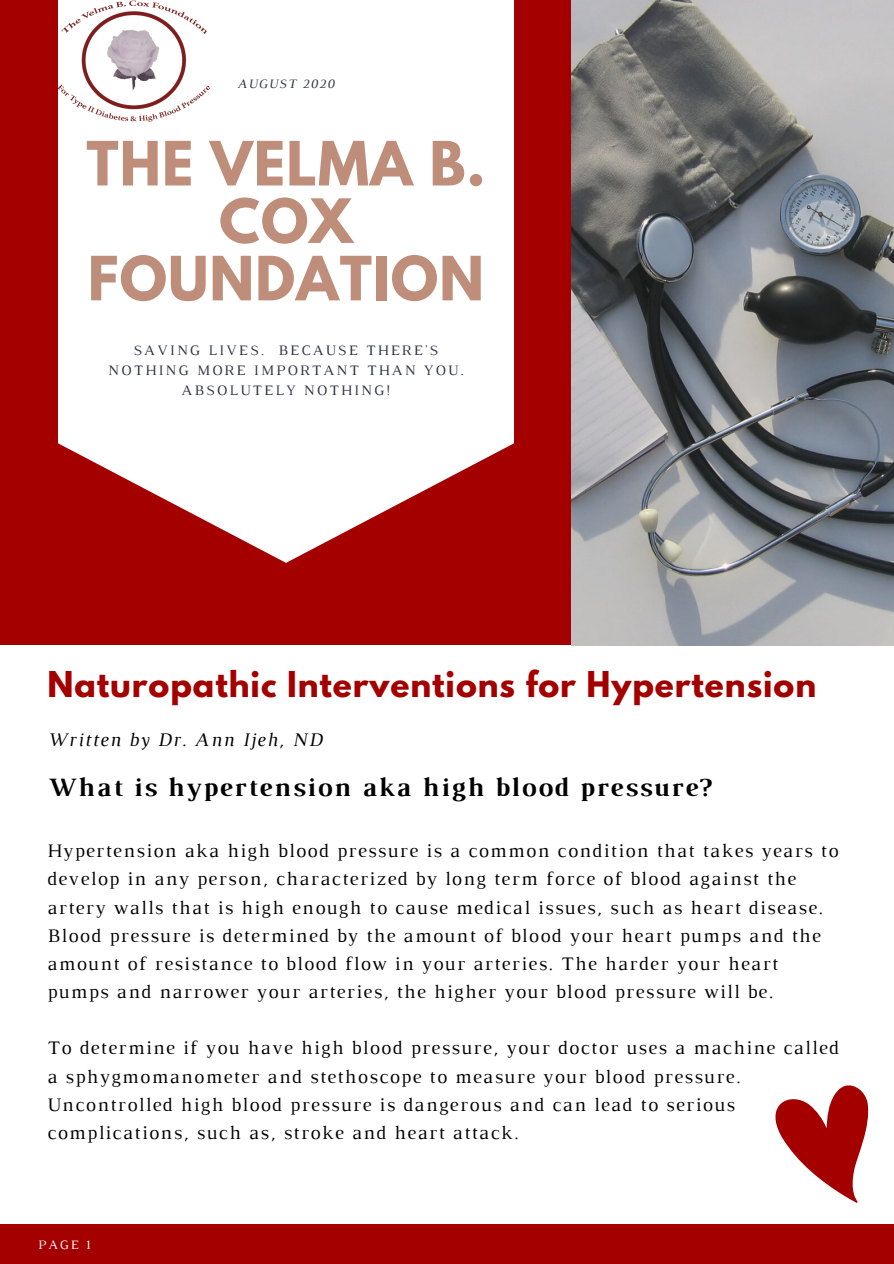
<style>
.page{position:relative;width:894px;height:1264px;background:#fff}
.page>*{position:absolute;margin:0;border:0;box-sizing:border-box;transform-origin:0 0}
.t1{font:700 54px/57.4px "League Spartan";letter-spacing:.02em;color:#bf8e7a;text-align:center}
.t2{font:700 31.5px "League Spartan";letter-spacing:.03em;color:#a40000}
.t3{font:700 27px "Luthier";letter-spacing:.07em;color:#000}
.t4{font:italic 19.65px "Luthier";letter-spacing:.07em;color:#000}
.t5{font:19.5px/28.2px "Luthier";letter-spacing:.07em;color:#000}
.t6{font:14.7px/20.2px "Luthier";letter-spacing:.14em;color:#2d3142;text-align:center}
.t7{font:italic 13.05px "Luthier";letter-spacing:.1em;color:#2d3142}
.t8{font:13.05px "Luthier";color:#fff}
</style>
<div class="page">
<div style="left:0;top:0;width:893px;height:645px;background:#a40000"></div>
<svg style="left:59px;top:433px;width:454px;height:130px;fill:#fff"></svg>
<div style="left:59px;top:0;width:454px;height:433px;background:#fff"></div>
<div style="left:0;top:1224px;width:893px;height:39px;background:#a40000"></div>
<img style="left:571px;top:0;width:322px;height:645px">
<img style="left:59px;top:0;width:150px;height:122px">
<svg style="left:775px;top:1085px;width:94px;height:117px"></svg>
<p class="t7" style="left:237px;top:79px;width:98px">AUGUST 2020</p>
<h1 class="t1" style="left:86px;top:142px;width:400px">THE VELMA B.<br>COX<br>FOUNDATION</h1>
<p class="t6" style="left:108px;top:341px;width:357px">SAVING LIVES. BECAUSE THERE'S<br>NOTHING MORE IMPORTANT THAN YOU.<br>ABSOLUTELY NOTHING!</p>
<h2 class="t2" style="left:47px;top:668px;width:770px">Naturopathic Interventions for Hypertension</h2>
<p class="t4" style="left:47px;top:732px;width:276px">Written by Dr. Ann Ijeh, ND</p>
<h3 class="t3" style="left:47px;top:777px;width:664px">What is hypertension aka high blood pressure?</h3>
<p class="t5" style="left:47px;top:838px;width:792px">Hypertension aka high blood pressure is a common condition that takes years to develop in any person, characterized by long term force of blood against the artery walls that is high enough to cause medical issues, such as heart disease.<br>Blood pressure is determined by the amount of blood your heart pumps and the amount of resistance to blood flow in your arteries. The harder your heart pumps and narrower your arteries, the higher your blood pressure will be.</p>
<p class="t5" style="left:47px;top:1035px;width:793px">To determine if you have high blood pressure, your doctor uses a machine called a sphygmomanometer and stethoscope to measure your blood pressure.<br>Uncontrolled high blood pressure is dangerous and can lead to serious complications, such as, stroke and heart attack.</p>
<p class="t8" style="left:38px;top:1239px;width:54px">PAGE 1</p>
</div>
